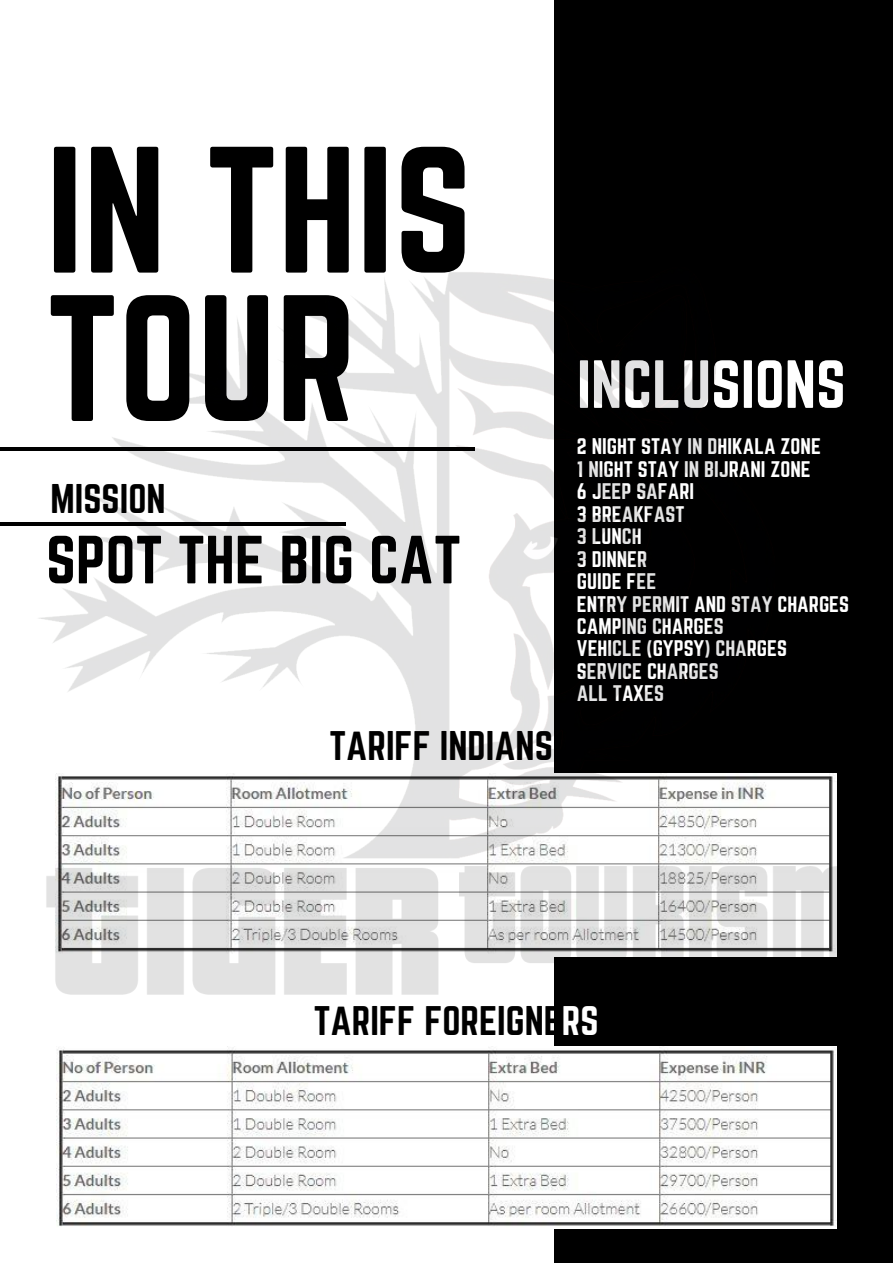
<style>
.page{position:relative;width:893px;height:1263px;background:#fff}
.page>*{position:absolute;margin:0;border:0;box-sizing:border-box;transform-origin:0 0}
.t1{font:157.35px/148.4px "Norwester";color:#000}
.t2{font:59.55px "Norwester";color:#000}
.t3{font:59.55px "Norwester";color:#fff}
.t4{font:36.3px "Norwester";color:#000}
.t5{font:19.8px/22.5px "Norwester";color:#fff}
.s1{color:#fff}
</style>
<div class="page">
<div style="left:554px;top:0;width:338px;height:1262px;background:#000"></div>
<hr style="left:0;top:447px;width:475px;height:4px;background:#000">
<hr style="left:0;top:523px;width:346px;height:3px;background:#000">
<img style="left:56px;top:1046px;width:780px;height:183px">
<img style="left:22px;top:272px;width:815px;height:723px">
<h1 class="t1" style="left:46px;top:143px;width:428px">IN THIS<br>TOUR</h1>
<h3 class="t4" style="left:51px;top:481px;width:116px">MISSION</h3>
<h2 class="t2" style="left:46px;top:531px;width:416px">SPOT THE BIG CAT</h2>
<h3 class="t4" style="left:329px;top:728px;width:225px">TARIFF INDIANS</h3>
<h2 class="t3" style="left:577px;top:356px;width:270px">INCLUSIONS</h2>
<p class="t5" style="left:577px;top:436px;width:273px">2 NIGHT STAY IN DHIKALA ZONE<br>1 NIGHT STAY IN BIJRANI ZONE<br>6 JEEP SAFARI<br>3 BREAKFAST<br>3 LUNCH<br>3 DINNER<br>GUIDE FEE<br>ENTRY PERMIT AND STAY CHARGES<br>CAMPING CHARGES<br>VEHICLE (GYPSY) CHARGES<br>SERVICE CHARGES<br>ALL TAXES</p>
<h3 class="t4" style="left:314px;top:1003px;width:286px">TARIFF FOREIGNE<span class="s1">RS</span></h3>
</div>
